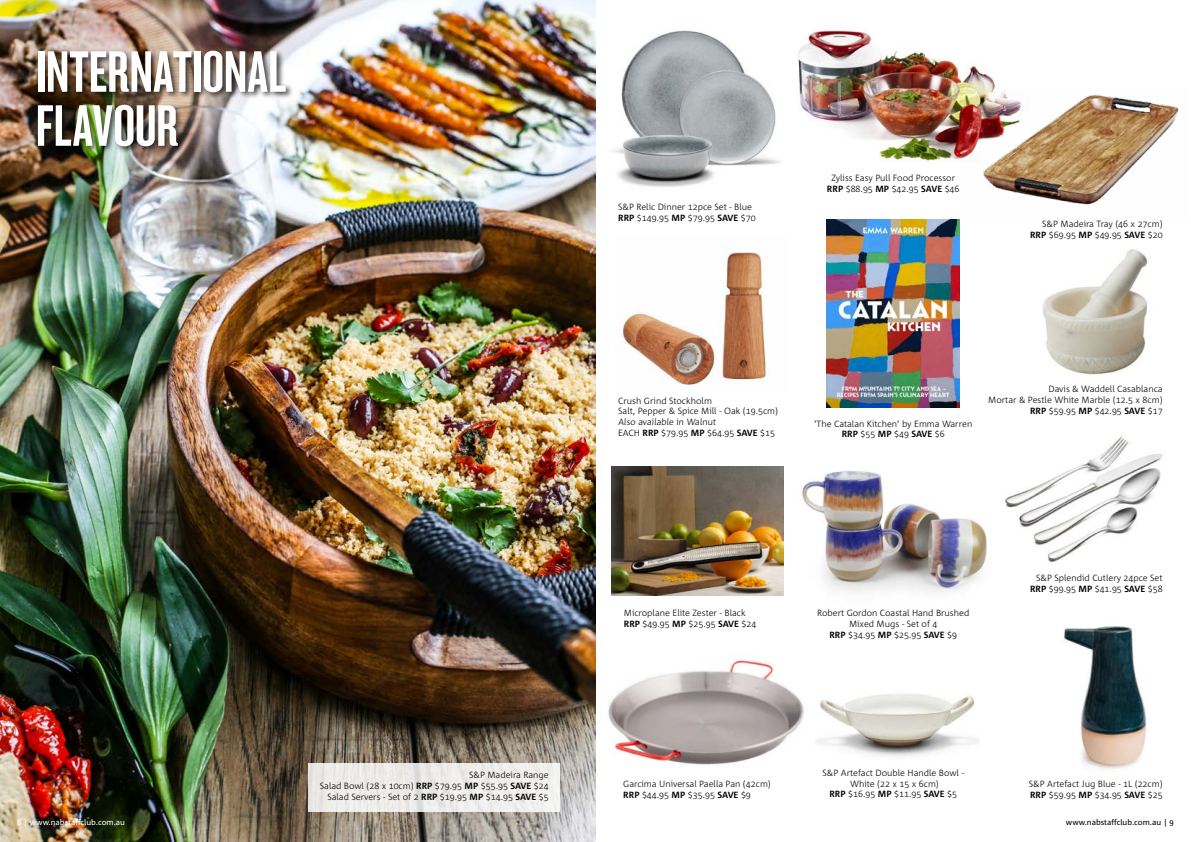
<style>
.page{position:relative;width:1191px;height:842px;background:#fff}
.page>*{position:absolute;margin:0;border:0;box-sizing:border-box;transform-origin:0 0}
.t1{font:54px/54px "NAB Impact";color:#fff}
.t2{font:300 9px/10.8px "Corpid C1";color:#000}
.t3{font:8px "Corpid";color:#fff}
.t4{font:8px "Corpid";color:#000}
.s1{font-weight:700}
</style>
<div class="page">
<img style="left:817px;top:693px;width:162px;height:64px">
<img style="left:0;top:0;width:595px;height:842px">
<img style="left:1064px;top:626px;width:84px;height:143px">
<img style="left:612px;top:30px;width:168px;height:157px">
<img style="left:608px;top:660px;width:196px;height:105px">
<img style="left:798px;top:30px;width:197px;height:132px">
<img style="left:622px;top:252px;width:144px;height:133px">
<img style="left:960px;top:87px;width:219px;height:118px">
<img style="left:801px;top:471px;width:186px;height:121px">
<img style="left:826px;top:220px;width:134px;height:187px">
<img style="left:1005px;top:436px;width:158px;height:126px">
<img style="left:1042px;top:249px;width:106px;height:126px">
<img style="left:612px;top:467px;width:171px;height:128px">
<div style="left:35px;top:48px;width:259px;height:106px;background:#000;opacity:.75"></div>
<div style="left:308px;top:763px;width:251px;height:49px;background:#efedea"></div>
<svg style="left:17px;top:819px;width:4px;height:6px"></svg>
<h1 class="t1" style="left:36px;top:49px;width:252px">INTERNATIONAL<br>FLAVOUR</h1>
<p class="t2" style="left:320px;top:769px;width:230px;text-align:right">S&amp;P Madeira Range<br>Salad Bowl (28 x 10cm) <span class="s1">RRP</span> $79.95 <span class="s1">MP</span> $55.95 <span class="s1">SAVE</span> $24<br>Salad Servers - Set of 2 <span class="s1">RRP</span> $19.95 <span class="s1">MP</span> $14.95 <span class="s1">SAVE</span> $5</p>
<p class="t2" style="left:618px;top:201px;width:139px">S&amp;P Relic Dinner 12pce Set - Blue<br><span class="s1">RRP</span> $149.95 <span class="s1">MP</span> $79.95 <span class="s1">SAVE</span> $70</p>
<p class="t2" style="left:827px;top:172px;width:134px;text-align:center">Zyliss Easy Pull Food Processor<br><span class="s1">RRP</span> $88.95 <span class="s1">MP</span> $42.95 <span class="s1">SAVE</span> $46</p>
<p class="t2" style="left:1030px;top:218px;width:134px;text-align:right">S&amp;P Madeira Tray (46 x 27cm)<br><span class="s1">RRP</span> $69.95 <span class="s1">MP</span> $49.95 <span class="s1">SAVE</span> $20</p>
<p class="t2" style="left:618px;top:395px;width:161px">Crush Grind Stockholm<br>Salt, Pepper &amp; Spice Mill - Oak (19.5cm)<br>Also available in Walnut<br>EACH <span class="s1">RRP</span> $79.95 <span class="s1">MP</span> $64.95 <span class="s1">SAVE</span> $15</p>
<p class="t2" style="left:814px;top:418px;width:160px;text-align:center">‘The Catalan Kitchen’ by Emma Warren<br><span class="s1">RRP</span> $55 <span class="s1">MP</span> $49 <span class="s1">SAVE</span> $6</p>
<p class="t2" style="left:988px;top:383px;width:176px;text-align:right">Davis &amp; Waddell Casablanca<br>Mortar &amp; Pestle White Marble (12.5 x 8cm)<br><span class="s1">RRP</span> $59.95 <span class="s1">MP</span> $42.95 <span class="s1">SAVE</span> $17</p>
<p class="t2" style="left:624px;top:607px;width:134px">Microplane Elite Zester - Black<br><span class="s1">RRP</span> $49.95 <span class="s1">MP</span> $25.95 <span class="s1">SAVE</span> $24</p>
<p class="t2" style="left:817px;top:607px;width:154px;text-align:center">Robert Gordon Coastal Hand Brushed<br>Mixed Mugs - Set of 4<br><span class="s1">RRP</span> $34.95 <span class="s1">MP</span> $25.95 <span class="s1">SAVE</span> $9</p>
<p class="t2" style="left:623px;top:779px;width:149px">Garcima Universal Paella Pan (42cm)<br><span class="s1">RRP</span> $44.95 <span class="s1">MP</span> $35.95 <span class="s1">SAVE</span> $9</p>
<p class="t2" style="left:822px;top:767px;width:143px;text-align:center">S&amp;P Artefact Double Handle Bowl -<br>White (22 x 15 x 6cm)<br><span class="s1">RRP</span> $16.95 <span class="s1">MP</span> $11.95 <span class="s1">SAVE</span> $5</p>
<p class="t2" style="left:1030px;top:572px;width:134px;text-align:right">S&amp;P Splendid Cutlery 24pce Set<br><span class="s1">RRP</span> $99.95 <span class="s1">MP</span> $41.95 <span class="s1">SAVE</span> $58</p>
<p class="t2" style="left:1028px;top:779px;width:135px">S&amp;P Artefact Jug Blue - 1L (22cm)<br><span class="s1">RRP</span> $59.95 <span class="s1">MP</span> $34.95 <span class="s1">SAVE</span> $25</p>
<p class="t3" style="left:24px;top:818px;width:103px">| www.nabstaffclub.com.au</p>
<p class="t4" style="left:1066px;top:818px;width:103px">www.nabstaffclub.com.au |</p>
</div>
